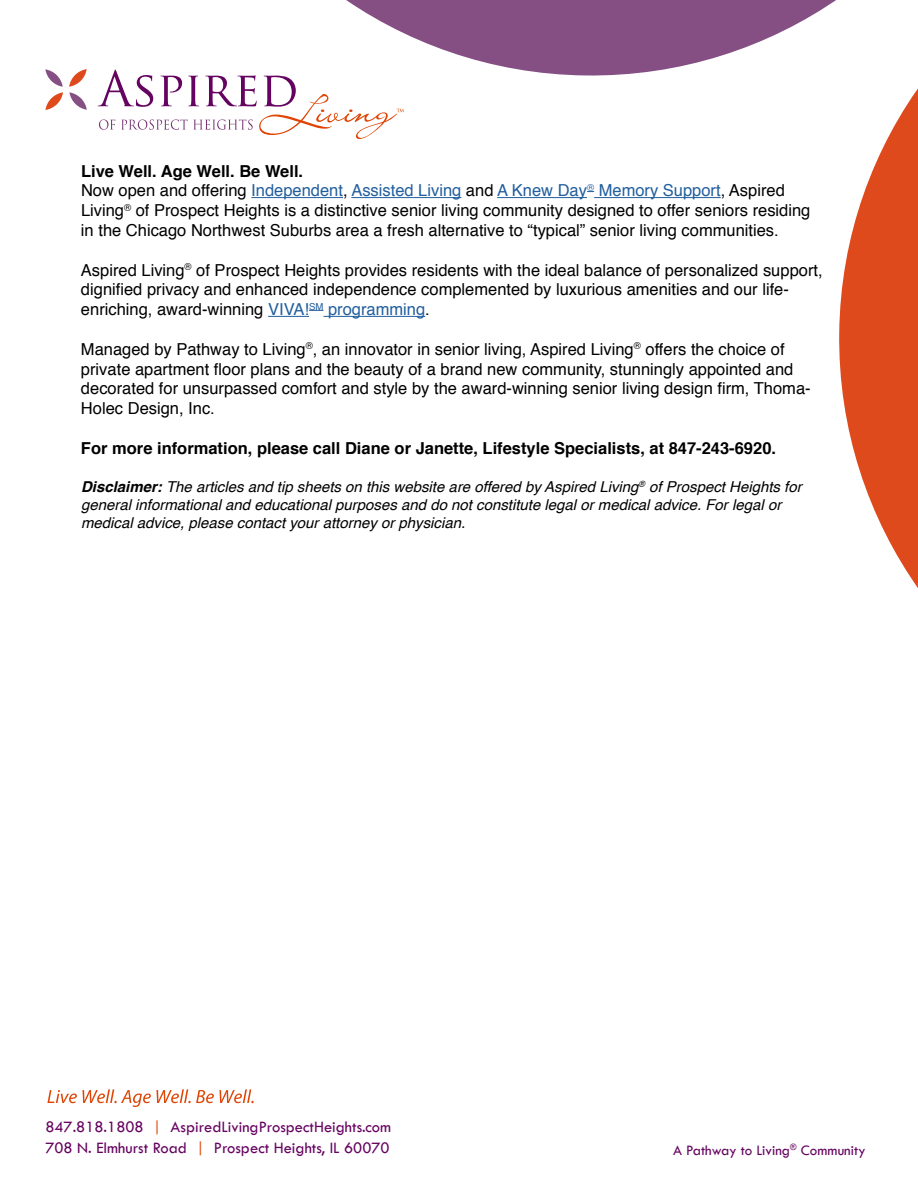
<style>
.page{position:relative;width:918px;height:1188px;background:#fff}
.page>*{position:absolute;margin:0;border:0;box-sizing:border-box;transform-origin:0 0}
.t1{font:16.5px/19.8px "Helvetica";color:#000}
.t2{font:16.5px/21px "Tw Cen";color:#650360}
.t3{font:700 16.5px "Helvetica";color:#000}
.t4{font:italic 15px/18px "Helvetica";color:#000}
.t5{font:15px "Tw Cen";color:#650360}
.s1{font-weight:700}
.s2{color:#215e9e}
.s3{color:#e04403}
</style>
<div class="page">
<svg style="left:69px;top:69px;width:18px;height:41px"></svg>
<svg style="left:45px;top:69px;width:18px;height:41px"></svg>
<svg style="left:47px;top:1089px;width:207px;height:18px"></svg>
<svg style="left:98px;top:0;width:820px;height:588px"></svg>
<hr style="left:323px;top:316px;width:102px;height:1px;background:#215e9e">
<p class="t1" style="left:81px;top:161px;width:731px"><span class="s1">Live Well. Age Well. Be Well.<br></span>Now open and offering <span class="s2">Independent</span>, <span class="s2">Assisted Living</span> and <span class="s2">A Knew Day</span><sup>®</sup> <span class="s2">Memory Support</span>, Aspired Living<sup>®</sup> of Prospect Heights is a distinctive senior living community designed to offer seniors residing in the Chicago Northwest Suburbs area a fresh alternative to “typical” senior living communities.</p>
<p class="t1" style="left:81px;top:260px;width:743px">Aspired Living<sup>®</sup> of Prospect Heights provides residents with the ideal balance of personalized support, dignified privacy and enhanced independence complemented by luxurious amenities and our life&shy;enriching, award-winning <span class="s2">VIVA!</span><sup>SM</sup> <span class="s2">programming</span>.</p>
<p class="t1" style="left:81px;top:340px;width:731px">Managed by Pathway to Living<sup>®</sup>, an innovator in senior living, Aspired Living<sup>®</sup> offers the choice of private apartment floor plans and the beauty of a brand new community, stunningly appointed and decorated for unsurpassed comfort and style by the award-winning senior living design firm, Thoma-Holec Design, Inc.</p>
<p class="t3" style="left:81px;top:435px;width:697px">For more information, please call Diane or Janette, Lifestyle Specialists, at 847-243-6920.</p>
<p class="t4" style="left:81px;top:478px;width:722px"><span class="s1">Disclaimer:</span> The articles and tip sheets on this website are offered by Aspired Living<sup>®</sup> of Prospect Heights for general informational and educational purposes and do not constitute legal or medical advice. For legal or medical advice, please contact your attorney or physician.</p>
<p class="t2" style="left:45px;top:1116px;width:347px">847.818.1808 <span class="s3">|</span> AspiredLivingProspectHeights.com<br>708 N. Elmhurst Road <span class="s3">|</span> Prospect Heights, IL 60070</p>
<p class="t5" style="left:673px;top:1141px;width:194px">A Pathway to Living<sup>®</sup> Community</p>
</div>
